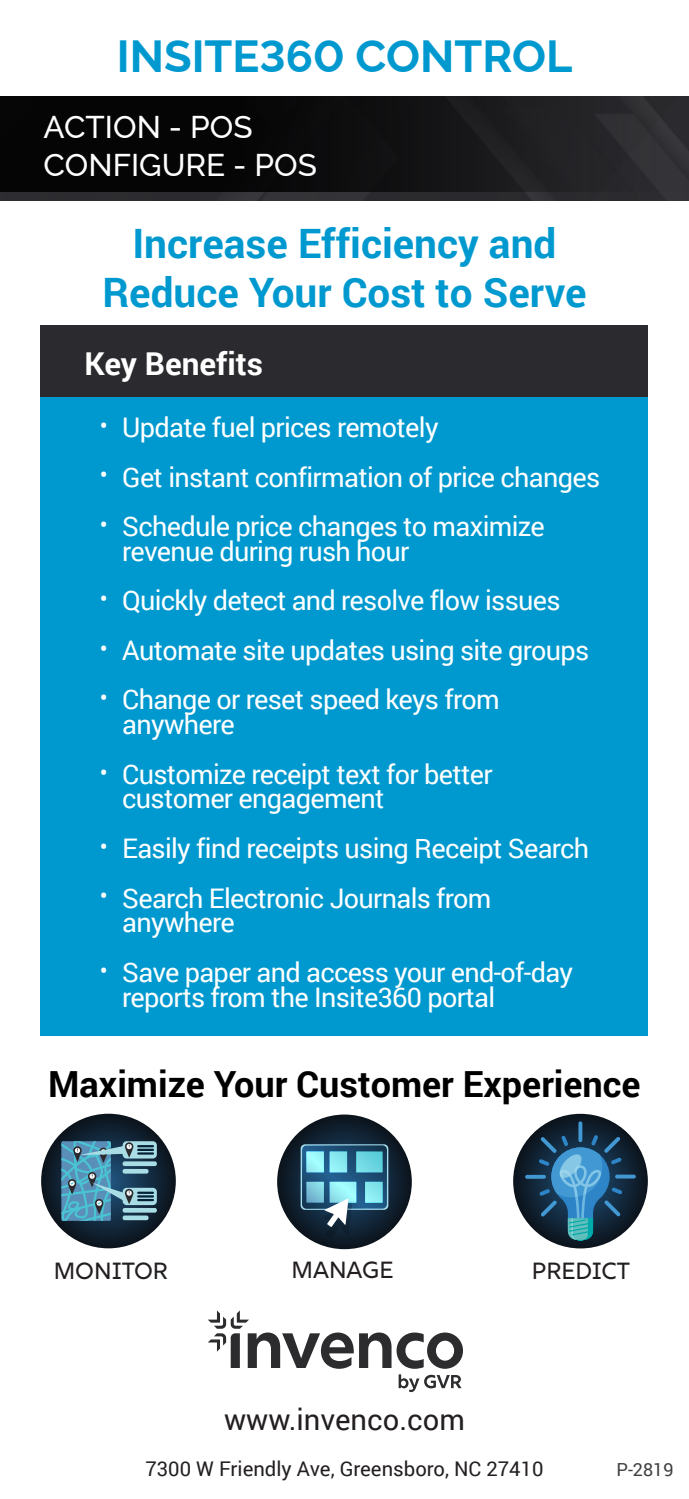
<style>
.page{position:relative;width:689px;height:1499px;background:#fff}
.page>*{position:absolute;margin:0;border:0;box-sizing:border-box;transform-origin:0 0}
.t1{font:100 45px "Raleway";color:#0099cf}
.t2{font:700 40.5px/48.6px "Roboto";color:#0099cf;text-align:center}
.t3{font:700 36px "Roboto";color:#000}
.t4{font:100 31.5px/37.8px "Raleway";color:#fff}
.t5{font:700 31.5px "Roboto";color:#fff}
.t6{font:29.25px "Roboto";color:#231f20}
.t7{font:27px/49.5px "Roboto";letter-spacing:-.025em;color:#fff}
.t8{font:23.62px/49.5px "Roboto";color:#fff;text-align:justify}
.t9{font:500 23.4px "Rig Sans";color:#231f20}
.t10{font:20.25px "Roboto";color:#231f20}
.t11{font:18px "Roboto";color:#404041}
</style>
<div class="page">
<div style="left:40px;top:378px;width:608px;height:657px;background:#0099cf"></div>
<div style="left:40px;top:325px;width:608px;height:72px;background:#2b2b2f"></div>
<svg style="left:41px;top:1113px;width:135px;height:135px;background:#14222f"></svg>
<div style="left:123px;top:1161px;width:34px;height:5px;background:#a9dde6;border-radius:2px"></div>
<svg style="left:123px;top:1141px;width:34px;height:17px"></svg>
<svg style="left:123px;top:1208px;width:34px;height:4px"></svg>
<svg style="left:123px;top:1187px;width:34px;height:18px"></svg>
<svg style="left:61px;top:1141px;width:92px;height:79px;background:#548da5"></svg>
<svg style="left:277px;top:1114px;width:135px;height:135px;background:#13212e"></svg>
<div style="left:300px;top:1144px;width:88px;height:65px;background:#a5ddee;border-radius:4px"></div>
<svg style="left:302px;top:1145px;width:85px;height:63px"></svg>
<svg style="left:306px;top:1151px;width:76px;height:87px;background:#4f879c"></svg>
<svg style="left:513px;top:1113px;width:134px;height:135px;background:#13212d"></svg>
<svg style="left:578px;top:1121px;width:4px;height:21px"></svg>
<svg style="left:525px;top:1174px;width:21px;height:4px"></svg>
<svg style="left:615px;top:1174px;width:20px;height:4px"></svg>
<svg style="left:538px;top:1135px;width:84px;height:105px;background:#2d6284"></svg>
<svg style="left:208px;top:1310px;width:255px;height:82px"></svg>
<img style="left:0;top:192px;width:688px;height:8px">
<div style="left:0;top:97px;width:688px;height:95px;background:linear-gradient(to right,#000,#2a2a2d)"></div>
<h1 class="t1" style="left:117px;top:20px;width:457px">INSITE360 CONTROL</h1>
<p class="t4" style="left:44px;top:105px;width:275px">ACTION - POS<br>CONFIGURE - POS</p>
<h2 class="t2" style="left:102px;top:218px;width:485px">Increase Efficiency and<br>Reduce Your Cost to Serve</h2>
<p class="t5" style="left:84px;top:341px;width:180px">Key Benefits</p>
<p class="t8" style="left:100px;top:400px;width:10px">• • •</p>
<p class="t8" style="left:100px;top:573px;width:10px">• • •</p>
<p class="t8" style="left:100px;top:746px;width:10px">•</p>
<p class="t8" style="left:100px;top:820px;width:10px">• •</p>
<p class="t8" style="left:100px;top:944px;width:10px">•</p>
<p class="t7" style="left:122px;top:402px;width:479px">Update fuel prices remotely<br>Get instant confirmation of price changes<br>Schedule price changes to maximize</p>
<p class="t7" style="left:122px;top:525px;width:468px">revenue during rush hour<br>Quickly detect and resolve flow issues Automate site updates using site groups Change or reset speed keys from</p>
<p class="t7" style="left:122px;top:699px;width:372px">anywhere<br>Customize receipt text for better</p>
<p class="t7" style="left:122px;top:773px;width:468px">customer engagement<br>Easily find receipts using Receipt Search<br>Search Electronic Journals from</p>
<p class="t7" style="left:122px;top:897px;width:452px">anywhere<br>Save paper and access your end-of-day</p>
<p class="t7" style="left:122px;top:971px;width:374px">reports from the Insite360 portal</p>
<h3 class="t3" style="left:48px;top:1059px;width:594px">Maximize Your Customer Experience</h3>
<p class="t9" style="left:54px;top:1256px;width:116px">MONITOR</p>
<p class="t9" style="left:291px;top:1256px;width:103px">MANAGE</p>
<p class="t9" style="left:531px;top:1256px;width:100px">PREDICT</p>
<p class="t6" style="left:224px;top:1399px;width:242px">www.invenco.com</p>
<p class="t10" style="left:145px;top:1454px;width:399px">7300 W Friendly Ave, Greensboro, NC 27410</p>
<p class="t11" style="left:616px;top:1456px;width:59px">P-2819</p>
</div>
